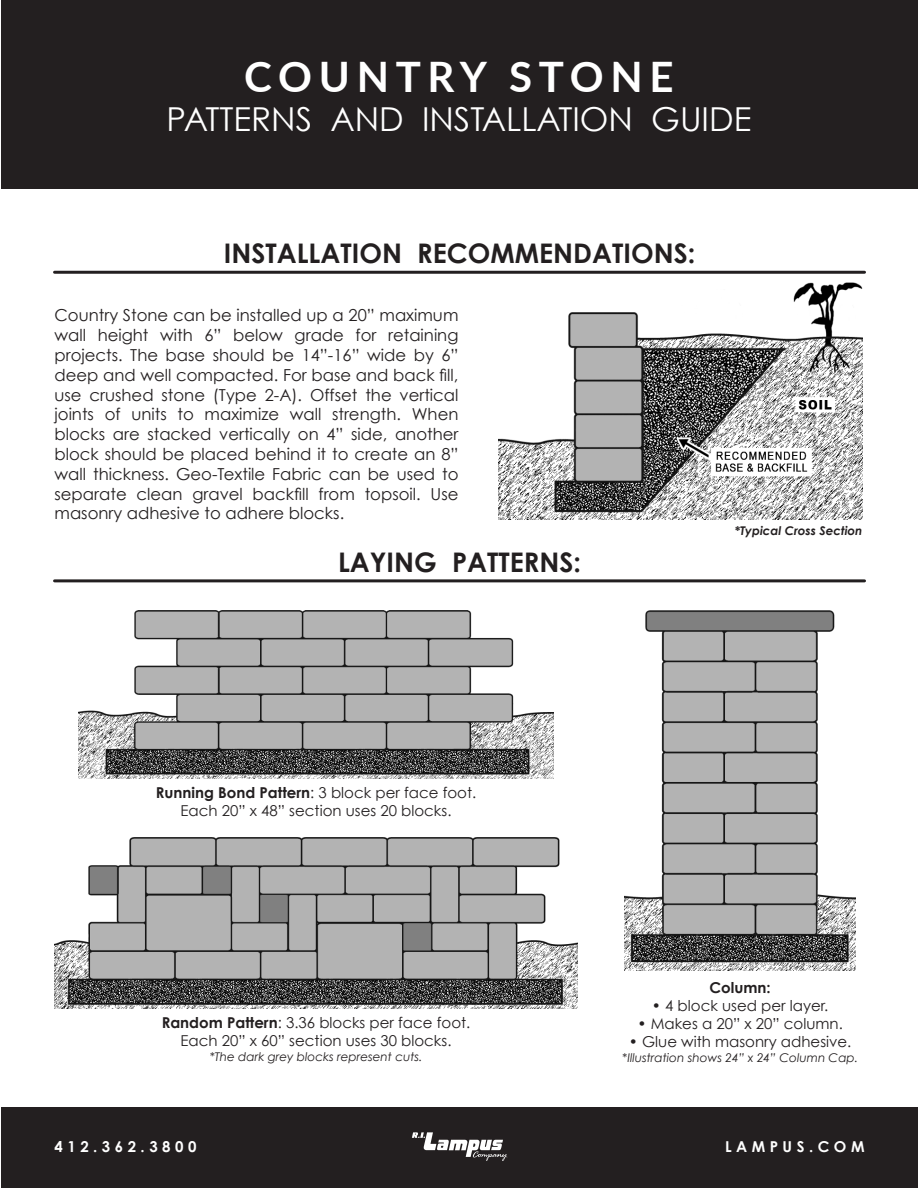
<style>
.page{position:relative;width:918px;height:1188px;background:#fff}
.page>*{position:absolute;margin:0;border:0;box-sizing:border-box;transform-origin:0 0}
.t1{font:700 42px "Lato";letter-spacing:.16em;color:#fff}
.t2{font:33px "Century Gothic";color:#fff}
.t3{font:700 27px "Century Gothic";color:#231f20}
.t4{font:16.5px/19.8px "Century Gothic";color:#231f20;text-align:justify}
.t5{font:15px "Century Gothic";color:#231f20}
.t6{font:700 15px "Century Gothic";letter-spacing:.3em;color:#fff}
.t7{font:700 15px "Century Gothic";color:#231f20}
.t8{font:italic 12px "Century Gothic";color:#231f20}
.t9{font:italic 700 12px "Century Gothic";color:#231f20}
.s1{font-weight:700}
</style>
<div class="page">
<div style="left:1px;top:1107px;width:917px;height:81px;background:#231f20"></div>
<div style="left:1px;top:0;width:917px;height:189px;background:#231f20"></div>
<svg style="left:412px;top:1132px;width:95px;height:29px"></svg>
<hr style="left:55px;top:271px;width:810px;height:3px;background:#231f20">
<hr style="left:55px;top:579px;width:810px;height:3px;background:#231f20">
<img style="left:625px;top:610px;width:231px;height:361px">
<img style="left:55px;top:837px;width:523px;height:172px">
<img style="left:78px;top:610px;width:476px;height:168px">
<img style="left:499px;top:282px;width:363px;height:237px">
<p class="t1" style="left:244px;top:45px;width:431px">COUNTRY STONE</p>
<p class="t2" style="left:167px;top:99px;width:586px">PATTERNS AND INSTALLATION GUIDE</p>
<p class="t3" style="left:224px;top:236px;width:473px">INSTALLATION RECOMMENDATIONS:</p>
<p class="t4" style="left:55px;top:305px;width:405px">Country Stone can be installed up a 20” maximum wall height with 6” below grade for retaining projects. The base should be 14”-16” wide by 6” deep and well compacted. For base and back fill, use crushed stone (Type 2-A). Offset the vertical joints of units to maximize wall strength. When blocks are stacked vertically on 4” side, another block should be placed behind it to create an 8” wall thickness. Geo-Textile Fabric can be used to separate clean gravel backfill from topsoil. Use masonry adhesive to adhere blocks.</p>
<p class="t3" style="left:338px;top:545px;width:244px">LAYING PATTERNS:</p>
<p class="t9" style="left:735px;top:523px;width:129px">*Typical Cross Section</p>
<p class="t5" style="left:156px;top:784px;width:322px"><span class="s1">Running Bond Pattern</span>: 3 block per face foot.</p>
<p class="t5" style="left:181px;top:802px;width:272px">Each 20” x 48” section uses 20 blocks.</p>
<p class="t5" style="left:162px;top:1014px;width:310px"><span class="s1">Random Pattern</span>: 3.36 blocks per face foot.</p>
<p class="t5" style="left:181px;top:1032px;width:272px">Each 20” x 60” section uses 30 blocks.</p>
<p class="t8" style="left:210px;top:1049px;width:214px">*The dark grey blocks represent cuts.</p>
<p class="t7" style="left:710px;top:979px;width:63px">Column:</p>
<p class="t5" style="left:652px;top:997px;width:178px">• 4 block used per layer.</p>
<p class="t5" style="left:638px;top:1015px;width:207px">• Makes a 20” x 20” column.</p>
<p class="t5" style="left:629px;top:1033px;width:224px">• Glue with masonry adhesive.</p>
<p class="t8" style="left:622px;top:1050px;width:237px">*Illustration shows 24” x 24” Column Cap.</p>
<p class="t6" style="left:55px;top:1137px;width:143px">412.362.3800</p>
<p class="t6" style="left:725px;top:1137px;width:141px">LAMPUS.COM</p>
</div>
